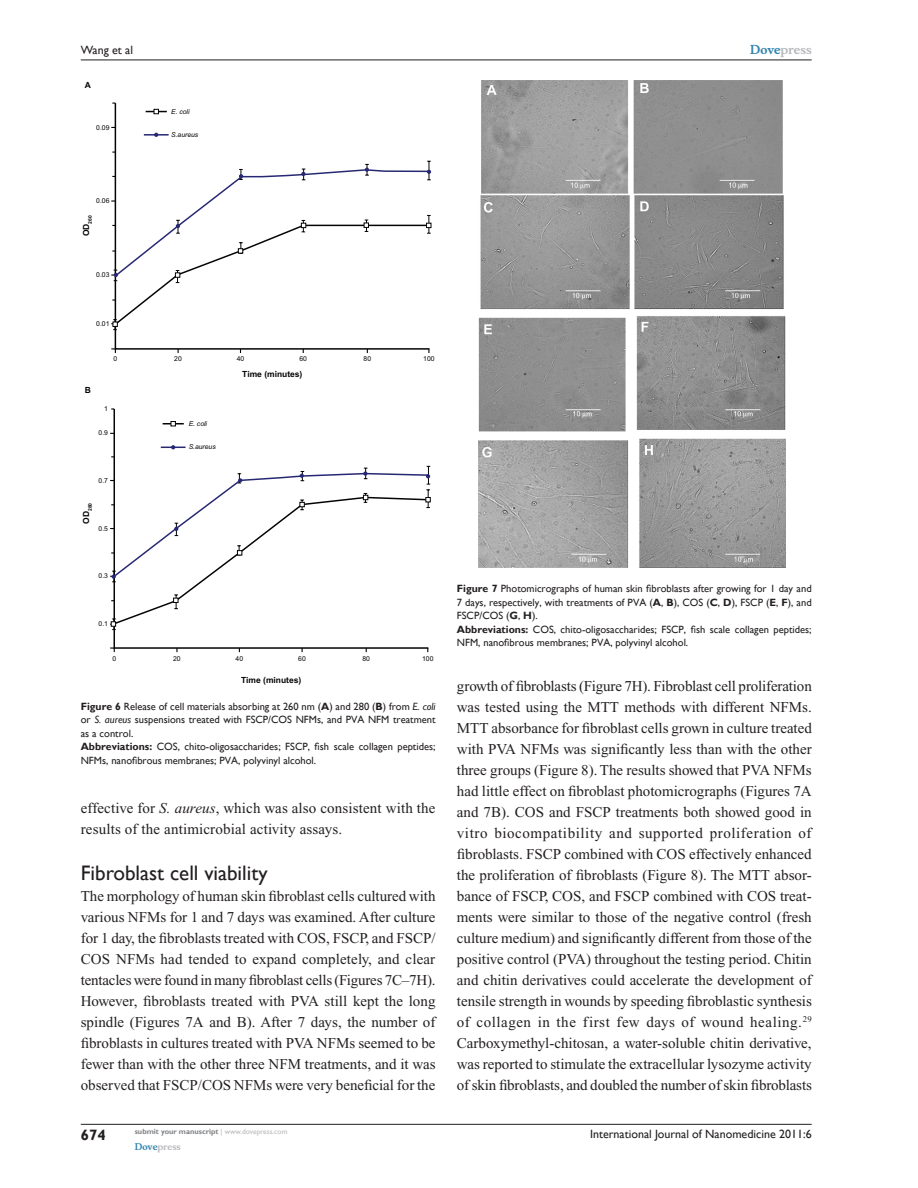
<style>
.page{position:relative;width:918px;height:1188px;background:#fff}
.page>*{position:absolute;margin:0;border:0;box-sizing:border-box;transform-origin:0 0}
.t1{font:21px "Gill Sans";color:#231f20}
.t2{font:15px/21px "Times New Roman";color:#231f20;text-align:justify}
.t3{font:700 15px "Gill Sans";color:#231f20}
.t4{font:12px "Gill Sans";color:#231f20}
.t5{font:700 12px "Musee";color:#b8b9bc}
.t6{font:10.5px/13.5px "Gill Sans";color:#231f20}
.t7{font:700 9px "Musee";color:#b8b9bc}
.t8{font:700 8.4px "Arial";color:#040503}
.t9{font:700 7.5px "Gill Sans";color:#808285}
.t10{font:6.75px "Arial";color:#040503}
.t11{font:italic 6.75px "Arial";color:#040503}
.t12{font:700 4.95px "Arial";color:#040503}
.s1{color:#3485ae}
.s2{font-weight:700}
.s3{font-style:italic}
.s4{font-weight:400;color:#b8b9bc}
</style>
<div class="page">
<hr style="left:81px;top:1124px;width:731px;height:1px;background:#231f20">
<hr style="left:81px;top:60px;width:731px;height:1px;background:#231f20">
<img style="left:478px;top:81px;width:308px;height:486px">
<hr style="left:115px;top:103px;width:1px;height:246px;background:#040503">
<hr style="left:115px;top:348px;width:314px;height:2px;background:#040503">
<svg style="left:111px;top:348px;width:5px;height:5px"></svg>
<hr style="left:144px;top:134px;width:25px;height:2px;background:#272873">
<svg style="left:111px;top:161px;width:320px;height:169px"></svg>
<svg style="left:146px;top:109px;width:21px;height:5px"></svg>
<svg style="left:111px;top:408px;width:319px;height:242px"></svg>
<svg style="left:110px;top:647px;width:5px;height:5px"></svg>
<svg style="left:173px;top:595px;width:5px;height:14px"></svg>
<svg style="left:110px;top:619px;width:6px;height:11px"></svg>
<hr style="left:163px;top:423px;width:21px;height:2px;background:#040503">
<svg style="left:161px;top:445px;width:25px;height:4px"></svg>
<svg style="left:171px;top:421px;width:5px;height:5px"></svg>
<svg style="left:110px;top:466px;width:321px;height:116px"></svg>
<p class="t4" style="left:81px;top:43px;width:54px">Wang et al</p>
<p class="t8" style="left:85px;top:80px;width:8px">A</p>
<p class="t10" style="left:96px;top:123px;width:15px">0.09</p>
<p class="t11" style="left:171px;top:107px;width:20px">E. coli</p>
<p class="t11" style="left:171px;top:131px;width:29px">S.aureus</p>
<p class="t5" style="left:750px;top:43px;width:63px"><span class="s1">Dove</span>press</p>
<p class="t10" style="left:96px;top:197px;width:15px">0.06</p>
<p class="t12" style="left:87px;top:236px;width:22px;rotate:-90deg"><sup>OD</sup>260</p>
<p class="t10" style="left:96px;top:271px;width:15px">0.03</p>
<p class="t10" style="left:96px;top:320px;width:15px">0.01</p>
<p class="t10" style="left:114px;top:355px;width:5px">0</p>
<p class="t10" style="left:174px;top:355px;width:9px">20</p>
<p class="t10" style="left:237px;top:355px;width:9px">40</p>
<p class="t10" style="left:299px;top:355px;width:9px">60</p>
<p class="t10" style="left:364px;top:355px;width:9px">80</p>
<p class="t10" style="left:423px;top:355px;width:13px">100</p>
<p class="t8" style="left:85px;top:385px;width:8px">B</p>
<p class="t10" style="left:104px;top:405px;width:5px">1</p>
<p class="t10" style="left:99px;top:429px;width:11px">0.9</p>
<p class="t10" style="left:99px;top:476px;width:11px">0.7</p>
<p class="t12" style="left:87px;top:524px;width:22px;rotate:-90deg"><sup>OD</sup>280</p>
<p class="t10" style="left:99px;top:524px;width:11px">0.5</p>
<p class="t10" style="left:99px;top:572px;width:11px">0.3</p>
<p class="t10" style="left:99px;top:620px;width:11px">0.1</p>
<p class="t11" style="left:189px;top:419px;width:20px">E. coli</p>
<p class="t11" style="left:189px;top:443px;width:29px">S.aureus</p>
<p class="t8" style="left:242px;top:369px;width:62px">Time (minutes)</p>
<p class="t10" style="left:112px;top:655px;width:5px">0</p>
<p class="t10" style="left:173px;top:655px;width:9px">20</p>
<p class="t10" style="left:236px;top:655px;width:9px">40</p>
<p class="t10" style="left:298px;top:655px;width:9px">60</p>
<p class="t10" style="left:362px;top:655px;width:9px">80</p>
<p class="t10" style="left:422px;top:655px;width:13px">100</p>
<p class="t8" style="left:241px;top:675px;width:62px">Time (minutes)</p>
<p class="t6" style="left:81px;top:700px;width:356px"><span class="s2">Figure 6</span> Release of cell materials absorbing at 260 nm (<span class="s2">A</span>) and 280 (<span class="s2">B</span>) from <span class="s3">E. coli </span>or <span class="s3">S. aureus</span> suspensions treated with FSC P/COS NFMs, and PVA NFM treatment as a control.<br><span class="s2">Abbreviations:</span> COS, chito-oligosaccharides; FSCP, fish scale collagen peptides; NFMs, nanofibrous membranes; PVA, polyvinyl alcohol.</p>
<p class="t2" style="left:81px;top:797px;width:356px">effective for <span class="s3">S. aureus</span>, which was also consistent with the results of the antimicrobial activity assays.</p>
<h1 class="t1" style="left:81px;top:861px;width:188px">Fibroblast cell viability</h1>
<p class="t2" style="left:81px;top:886px;width:356px">The morphology of human skin fibroblast cells cultured with various NFMs for 1 and 7 days was examined. After culture for 1 day, the fibroblasts treated with COS, FSCP, and FSCP/ COS NFMs had tended to expand completely, and clear tentacles were found in many fibroblast cells (Figures 7C–7H).<br>However, fibroblasts treated with PVA still kept the long spindle (Figures 7A and B). After 7 days, the number of fibroblasts in cultures treated with PVA NFMs seemed to be fewer than with the other three NFM treatments, and it was observed that FSCP/COS NFMs were very beneficial for the</p>
<p class="t3" style="left:81px;top:1126px;width:26px">674</p>
<p class="t9" style="left:135px;top:1127px;width:154px">submit your manuscript <span class="s4">| www.dovepress.com</span></p>
<p class="t7" style="left:135px;top:1141px;width:48px"><span class="s1">Dove</span>press</p>
<p class="t6" style="left:457px;top:582px;width:356px"><span class="s2">Figure 7</span> Photomicrographs of human skin fibroblasts after growing for 1 day and 7 days, respectively, with treatments of PVA (<span class="s2">A</span>, <span class="s2">B</span>), COS (<span class="s2">C</span>, <span class="s2">D</span>), FSC P (<span class="s2">E</span>, <span class="s2">F</span>), and FSCP/COS (<span class="s2">G</span>, <span class="s2">H</span>).<br><span class="s2">Abbreviations:</span> COS, chito-oligosaccharides; FSCP, fish scale collagen peptides; NFM, nanofibrous membranes; PVA, polyvinyl alcohol.</p>
<p class="t2" style="left:457px;top:675px;width:357px">growth of fibroblasts (Figure 7H). Fibroblast cell proliferation was tested using the MTT methods with different NFMs.<br>MTT absorbance for fibroblast cells grown in culture treated with PVA NFMs was significantly less than with the other three groups (Figure 8). The results showed that PVA NFMs had little effect on fibroblast photomicrographs (Figures 7A and 7B). COS and FSCP treatments both showed good in vitro biocompatibility and supported proliferation of fibroblasts. FSCP combined with COS effectively enhanced the proliferation of fibroblasts (Figure 8). The MTT absor&shy;bance of FSCP, COS, and FSCP combined with COS treat&shy;ments were similar to those of the negative control (fresh culture medium) and significantly different from those of the positive control (PVA) throughout the testing period. Chitin and chitin derivatives could accelerate the development of tensile strength in wounds by speeding fibroblastic synthesis of collagen in the first few days of wound healing.<sup>29<br></sup>Carboxymethyl-chitosan, a water-soluble chitin derivative, was reported to stimulate the extracellular lysozyme activity of skin fibroblasts, and doubled the number of skin fibroblasts</p>
<p class="t4" style="left:590px;top:1127px;width:223px">International Journal of Nanomedicine 2011:6</p>
</div>
